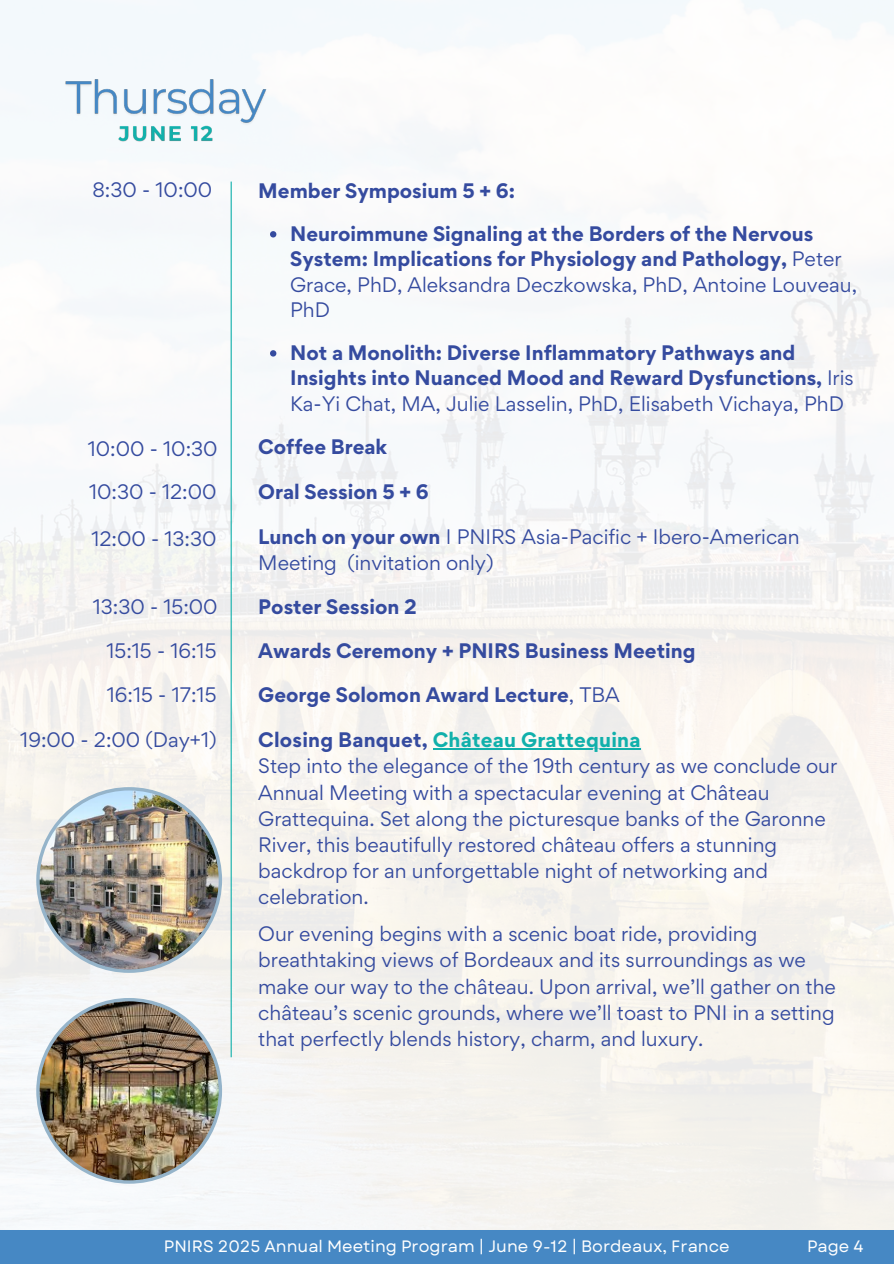
<style>
.page{position:relative;width:894px;height:1264px;background:#fff}
.page>*{position:absolute;margin:0;border:0;box-sizing:border-box;transform-origin:0 0}
.t1{font:18.75px/26.1px "Gordita";color:#354b9f}
.t2{font:700 18.75px/25.5px "Gordita";color:#354b9f}
.t3{font:700 18.75px "Gordita";letter-spacing:.01em;color:#11b0ab}
.t4{font:16.5px "Garet";color:#fff}
.s1{font-weight:400}
.s2{font-weight:700}
.s3{color:#354b9f}
</style>
<div class="page">
<img style="left:0;top:0;width:893px;height:1230px">
<div style="left:0;top:1230px;width:893px;height:33px;background:#4688c4"></div>
<hr style="left:230px;top:181px;width:2px;height:876px;background:#11b0ab">
<img style="left:36px;top:787px;width:186px;height:185px">
<img style="left:36px;top:997px;width:186px;height:186px">
<svg style="left:270px;top:231px;width:6px;height:6px"></svg>
<svg style="left:270px;top:350px;width:6px;height:6px"></svg>
<img style="left:61px;top:69px;width:210px;height:59px">
<img style="left:114px;top:120px;width:103px;height:27px">
<hr style="left:432px;top:748px;width:208px;height:2px;background:#11b0ab">
<h4 class="t1" style="left:92px;top:176px;width:121px">8:30 - 10:00</h4>
<h4 class="t2" style="left:258px;top:178px;width:258px">Member Symposium 5 + 6:</h4>
<h4 class="t2" style="left:290px;top:220px;width:568px">Neuroimmune Signaling at the Borders of the Nervous System: Implications for Physiology and Pathology, <span class="s1">Peter Grace, PhD, Aleksandra Deczkowska, PhD, Antoine Louveau, PhD</span></h4>
<h4 class="t2" style="left:290px;top:339px;width:565px">Not a Monolith: Diverse Inflammatory Pathways and<br>Insights into Nuanced Mood and Reward Dysfunctions, <span class="s1">Iris<br>Ka-Yi Chat, MA, Julie Lasselin, PhD, Elisabeth Vichaya, PhD</span></h4>
<h4 class="t1" style="left:88px;top:435px;width:131px">10:00 - 10:30</h4>
<h4 class="t2" style="left:258px;top:434px;width:130px">Coffee Break</h4>
<p class="t2" style="left:258px;top:479px;width:172px">Oral Session 5 + 6</p>
<p class="t1" style="left:258px;top:523px;width:543px"><span class="s2">Lunch on your own</span> I PNIRS Asia-Pacific + Ibero-American<br>Meeting (invitation only)</p>
<h3 class="t1" style="left:89px;top:478px;width:129px">10:30 - 12:00</h3>
<h3 class="t1" style="left:91px;top:525px;width:127px">12:00 - 13:30</h3>
<p class="t1" style="left:93px;top:593px;width:126px">13:30 - 15:00</p>
<p class="t2" style="left:258px;top:593px;width:160px">Poster Session 2</p>
<h4 class="t1" style="left:106px;top:638px;width:111px">15:15 - 16:15</h4>
<h3 class="t2" style="left:258px;top:638px;width:438px">Awards Ceremony + PNIRS Business Meeting</h3>
<h3 class="t1" style="left:107px;top:681px;width:111px">16:15 - 17:15</h3>
<h3 class="t2" style="left:258px;top:681px;width:363px">George Solomon Award Lecture<span class="s1">, TBA</span></h3>
<h4 class="t3" style="left:258px;top:727px;width:383px"><span class="s3">Closing Banquet,</span> Château Grattequina</h4>
<h4 class="t1" style="left:258px;top:753px;width:580px">Step into the elegance of the 19th century as we conclude our Annual Meeting with a spectacular evening at Château Grattequina. Set along the picturesque banks of the Garonne River, this beautifully restored château offers a stunning backdrop for an unforgettable night of networking and celebration.</h4>
<h4 class="t1" style="left:258px;top:920px;width:500px">Our evening begins with a scenic boat ride, providing</h4>
<h4 class="t1" style="left:258px;top:946px;width:579px">breathtaking views of Bordeaux and its surroundings as we make our way to the château. Upon arrival, we’ll gather on the château’s scenic grounds, where we’ll toast to PNI in a setting that perfectly blends history, charm, and luxury.</h4>
<p class="t1" style="left:20px;top:726px;width:198px">19:00 - 2:00 (Day+1)</p>
<h4 class="t4" style="left:164px;top:1234px;width:567px">PNIRS 2025 Annual Meeting Program | June 9-12 | Bordeaux, France</h4>
<p class="t4" style="left:806px;top:1234px;width:58px">Page 4</p>
</div>
